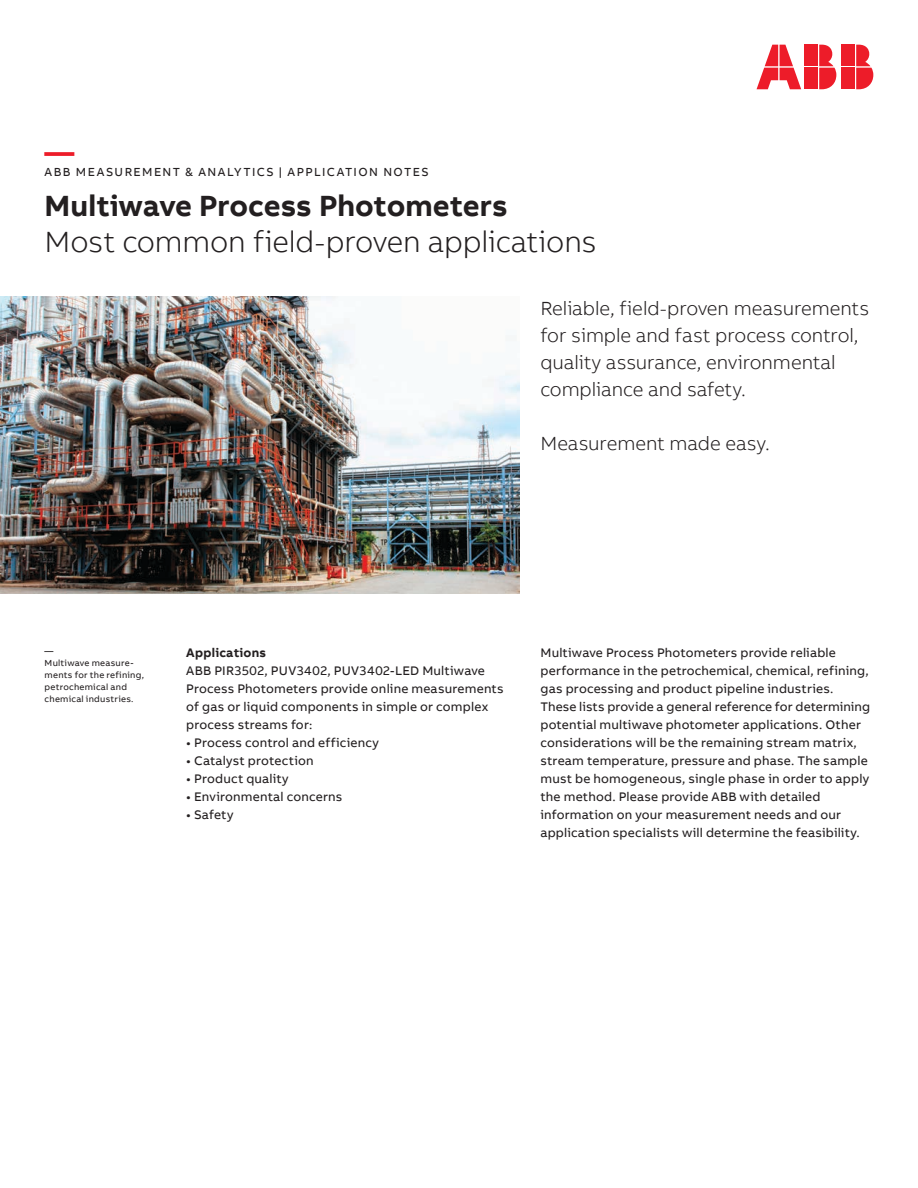
<style>
.page{position:relative;width:918px;height:1188px;background:#fff}
.page>*{position:absolute;margin:0;border:0;box-sizing:border-box;transform-origin:0 0}
.t1{font:300 30px "AB Bvoice";letter-spacing:-.005em;color:#231f20}
.t2{font:700 30px "AB Bvoice";letter-spacing:-.005em;color:#231f20}
.t3{font:700 30px "AB Bvoice";color:#ed1c29}
.t4{font:300 19.5px/27px "AB Bvoice";letter-spacing:-.005em;color:#231f20}
.t5{font:12.75px/18px "AB Bvoice";letter-spacing:.015em;color:#231f20}
.t6{font:700 12.75px "AB Bvoice";letter-spacing:.02em;color:#231f20}
.t7{font:12px "AB Bvoice";letter-spacing:.12em;color:#231f20}
.t8{font:9px/12px "AB Bvoice";letter-spacing:.025em;color:#231f20}
</style>
<div class="page">
<img style="left:0;top:297px;width:519px;height:297px">
<div style="left:842px;top:45px;width:13px;height:21px;background:#ed1c29"></div>
<div style="left:842px;top:68px;width:13px;height:21px;background:#ed1c29"></div>
<svg style="left:856px;top:45px;width:17px;height:44px"></svg>
<svg style="left:757px;top:45px;width:44px;height:44px"></svg>
<div style="left:805px;top:45px;width:13px;height:21px;background:#ed1c29"></div>
<div style="left:805px;top:68px;width:13px;height:21px;background:#ed1c29"></div>
<svg style="left:819px;top:45px;width:17px;height:44px"></svg>
<h1 class="t3" style="left:45px;top:132px;width:31px">—</h1>
<p class="t7" style="left:45px;top:165px;width:385px">ABB MEASUREMENT &amp; ANALYTICS | APPLICATION NOTES</p>
<h1 class="t2" style="left:45px;top:186px;width:465px">Multiwave Process Photometers</h1>
<h1 class="t1" style="left:45px;top:224px;width:554px">Most common field-proven applications</h1>
<h2 class="t4" style="left:540px;top:295px;width:330px">Reliable, field-proven measurements for simple and fast process control, quality assurance, environmental compliance and safety.</h2>
<h2 class="t4" style="left:540px;top:430px;width:231px">Measurement made easy.</h2>
<p class="t8" style="left:45px;top:645px;width:101px">—<br>Multiwave measure&shy;ments for the refining, petrochemical and chemical industries.</p>
<p class="t6" style="left:186px;top:644px;width:81px">Applications</p>
<p class="t5" style="left:186px;top:661px;width:319px">ABB PIR3502, PUV3402, PUV3402-LED Multiwave Process Photometers provide online measurements of gas or liquid components in simple or complex process streams for:</p>
<p class="t5" style="left:186px;top:733px;width:194px">• Process control and efficiency</p>
<p class="t5" style="left:186px;top:751px;width:129px">• Catalyst protection</p>
<p class="t5" style="left:186px;top:769px;width:104px">• Product quality</p>
<p class="t5" style="left:186px;top:787px;width:158px">• Environmental concerns</p>
<p class="t5" style="left:186px;top:805px;width:49px">• Safety</p>
<p class="t5" style="left:540px;top:643px;width:331px">Multiwave Process Photometers provide reliable performance in the petrochemical, chemical, refining, gas processing and product pipeline industries.<br>These lists provide a general reference for determining potential multiwave photometer applications. Other considerations will be the remaining stream matrix, stream temperature, pressure and phase. The sample must be homogeneous, single phase in order to apply the method. Please provide ABB with detailed information on your measurement needs and our application specialists will determine the feasibility.</p>
</div>
